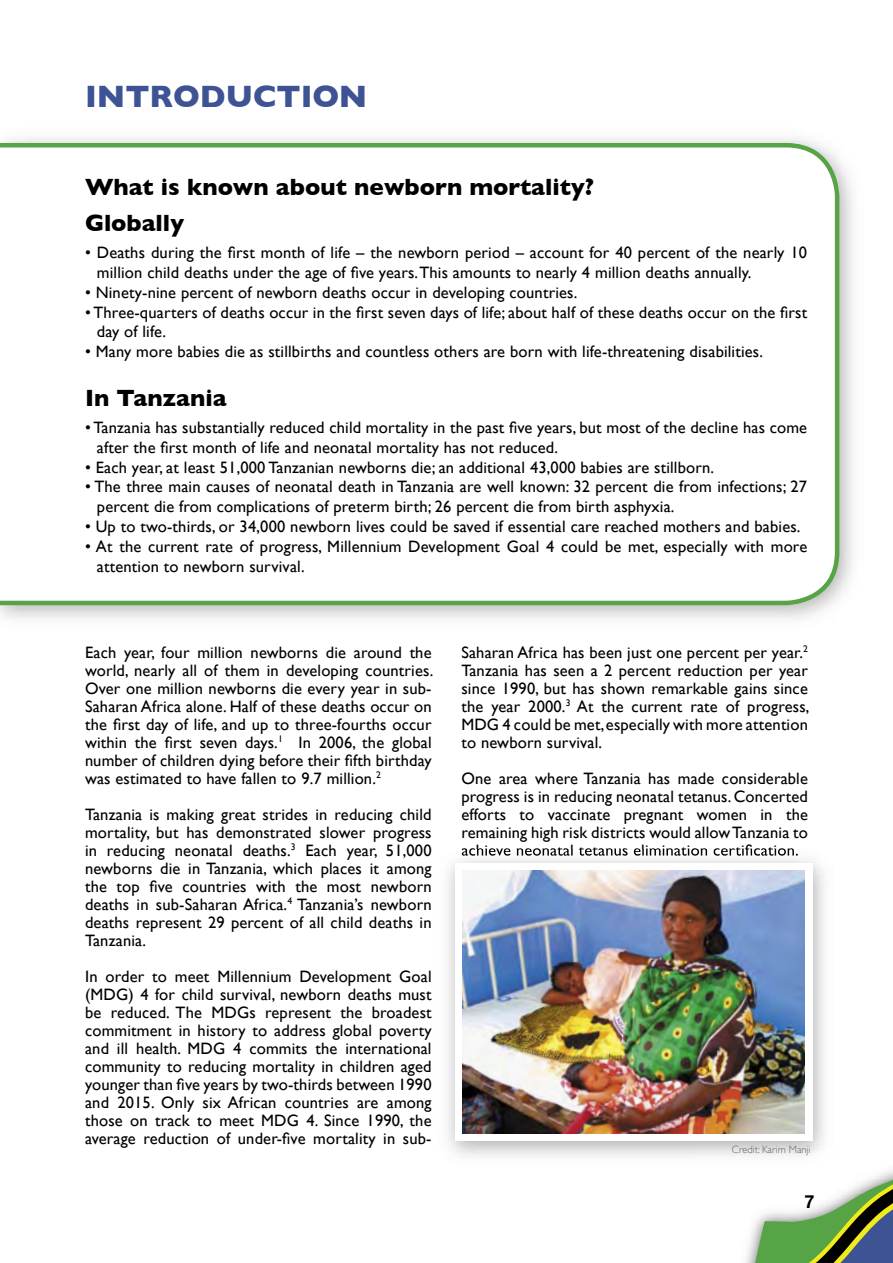
<style>
.page{position:relative;width:893px;height:1263px;background:#fff}
.page>*{position:absolute;margin:0;border:0;box-sizing:border-box;transform-origin:0 0}
.t1{font:700 31.5px "Gill Sans";color:#3d5393}
.t2{font:700 24px/36.3px "Gill Sans";color:#000}
.t3{font:700 18px "Helvetica Neue";color:#000}
.t4{font:16.5px/18px "Gill Sans";letter-spacing:.01em;color:#000;text-align:justify}
.t5{font:300 10.5px "Gill Sans";color:#636363}
</style>
<div class="page">
<svg style="left:746px;top:1171px;width:147px;height:92px"></svg>
<img style="left:0;top:137px;width:853px;height:482px">
<svg style="left:0;top:143px;width:839px;height:462px"></svg>
<img style="left:462px;top:849px;width:336px;height:7px">
<img style="left:462px;top:871px;width:343px;height:262px">
<h1 class="t1" style="left:85px;top:78px;width:284px">INTRODUCTION</h1>
<h2 class="t2" style="left:85px;top:168px;width:511px">What is known about newborn mortality?<br>Globally</h2>
<p class="t4" style="left:97px;top:243px;width:712px;line-height:19.8px;text-indent:-12px">• Deaths during the first month of life – the newborn period – account for 40 percent of the nearly 10 million child deaths under the age of five years. This amounts to nearly 4 million deaths annually.</p>
<p class="t4" style="left:85px;top:283px;width:494px">• Ninety-nine percent of newborn deaths occur in developing countries.</p>
<p class="t4" style="left:97px;top:302px;width:712px;line-height:19.8px;text-indent:-12px">• Three-quarters of deaths occur in the first seven days of life; about half of these deaths occur on the first day of life.</p>
<p class="t4" style="left:85px;top:342px;width:679px">• Many more babies die as stillbirths and countless others are born with life-threatening disabilities.</p>
<h2 class="t2" style="left:85px;top:379px;width:143px">In Tanzania</h2>
<p class="t4" style="left:97px;top:417px;width:712px;line-height:19.8px;text-indent:-12px">• Tanzania has substantially reduced child mortality in the past five years, but most of the decline has come after the first month of life and neonatal mortality has not reduced.</p>
<p class="t4" style="left:85px;top:458px;width:631px">• Each year, at least 51,000 Tanzanian newborns die; an additional 43,000 babies are stillborn.</p>
<p class="t4" style="left:97px;top:477px;width:712px;line-height:19.8px;text-indent:-12px">• The three main causes of neonatal death in Tanzania are well known: 32 percent die from infections; 27 percent die from complications of preterm birth; 26 percent die from birth asphyxia.</p>
<p class="t4" style="left:85px;top:517px;width:717px">• Up to two-thirds, or 34,000 newborn lives could be saved if essential care reached mothers and babies.</p>
<p class="t4" style="left:97px;top:536px;width:712px;line-height:19.8px;text-indent:-12px">• At the current rate of progress, Millennium Development Goal 4 could be met, especially with more attention to newborn survival.</p>
<p class="t4" style="left:85px;top:643px;width:350px">Each year, four million newborns die around the world, nearly all of them in developing countries.<br>Over one million newborns die every year in sub-Saharan Africa alone. Half of these deaths occur on the first day of life, and up to three-fourths occur within the first seven days.<sup>1</sup> In 2006, the global number of children dying before their fifth birthday was estimated to have fallen to 9.7 million.<sup>2</sup></p>
<p class="t4" style="left:85px;top:805px;width:348px">Tanzania is making great strides in reducing child mortality, but has demonstrated slower progress in reducing neonatal deaths.<sup>3</sup> Each year, 51,000 newborns die in Tanzania, which places it among the top five countries with the most newborn deaths in sub-Saharan Africa.<sup>4</sup> Tanzania’s newborn deaths represent 29 percent of all child deaths in Tanzania.</p>
<p class="t4" style="left:85px;top:967px;width:348px">In order to meet Millennium Development Goal (MDG) 4 for child survival, newborn deaths must be reduced. The MDGs represent the broadest commitment in history to address global poverty and ill health. MDG 4 commits the international community to reducing mortality in children aged younger than five years by two-thirds between 1990 and 2015. Only six African countries are among those on track to meet MDG 4. Since 1990, the average reduction of under-five mortality in sub-</p>
<p class="t4" style="left:461px;top:643px;width:350px">Saharan Africa has been just one percent per year.<sup>2<br></sup>Tanzania has seen a 2 percent reduction per year since 1990, but has shown remarkable gains since the year 2000.<sup>3</sup> At the current rate of progress, MDG 4 could be met, especially with more attention to newborn survival.</p>
<p class="t4" style="left:461px;top:769px;width:348px">One area where Tanzania has made considerable progress is in reducing neonatal tetanus. Concerted efforts to vaccinate pregnant women in the remaining high risk districts would allow Tanzania to achieve neonatal tetanus elimination certification.</p>
<p class="t5" style="left:732px;top:1143px;width:80px">Credit: Karim Manji</p>
<p class="t3" style="left:804px;top:1190px;width:12px">7</p>
</div>
